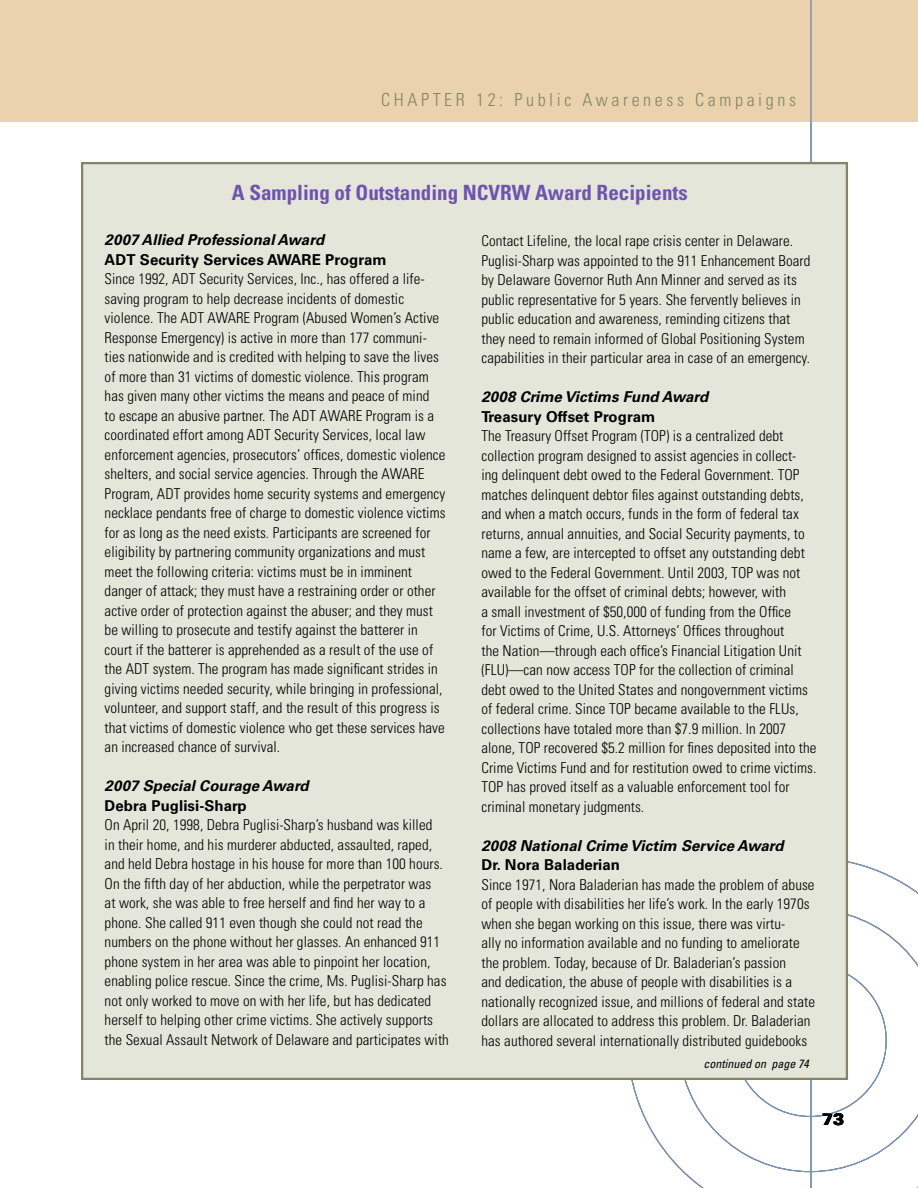
<style>
.page{position:relative;width:918px;height:1188px;background:#fff}
.page>*{position:absolute;margin:0;border:0;box-sizing:border-box;transform-origin:0 0}
.t1{font:700 condensed 21px "Univers";color:#7053b0}
.t2{font:300 condensed 18px "Univers";letter-spacing:.2em;color:#848567}
.t3{font:900 16.5px "Univers";color:#000}
.t4{font:300 condensed 15px/19.5px "Univers";letter-spacing:.005em;color:#000}
.t5{font:italic condensed 12px "Univers";color:#000}
.s1{font-weight:700;font-style:italic;font-stretch:normal}
.s2{font-weight:700;font-stretch:normal}
</style>
<div class="page">
<div style="left:0;top:0;width:918px;height:122px;background:#ead2ad"></div>
<svg style="left:631px;top:861px;width:287px;height:327px"></svg>
<hr style="left:811px;top:0;width:1px;height:1188px;background:#7b93b0">
<div style="left:81px;top:162px;width:767px;height:918px;background:#e4e6da;border:2px solid #848567"></div>
<p class="t2" style="left:381px;top:89px;width:416px">CHAPTER 12: Public Awareness Campaigns</p>
<p class="t1" style="left:232px;top:180px;width:457px">A Sampling of Outstanding NCVRW Award Recipients</p>
<p class="t4" style="left:105px;top:230px;width:343px"><span class="s1">2007 Allied Professional Award<br></span><span class="s2">ADT Security Services AWARE Program<br></span>Since 1992, ADT Security Services, Inc., has offered a life&shy;saving program to help decrease incidents of domestic violence. The ADT AWARE Program (Abused Women’s Active Response Emergency) is active in more than 177 communi&shy;ties nationwide and is credited with helping to save the lives of more than 31 victims of domestic violence. This program has given many other victims the means and peace of mind<br>to escape an abusive partner. The ADT AWARE Program is a coordinated effort among ADT Security Services, local law enforcement agencies, prosecutors’ offices, domestic violence shelters, and social service agencies. Through the AWARE Program, ADT provides home security systems and emergency necklace pendants free of charge to domestic violence victims for as long as the need exists. Participants are screened for eligibility by partnering community organizations and must meet the following criteria: victims must be in imminent danger of attack; they must have a restraining order or other active order of protection against the abuser; and they must be willing to prosecute and testify against the batterer in court if the batterer is apprehended as a result of the use of the ADT system. The program has made significant strides in giving victims needed security, while bringing in professional, volunteer, and support staff, and the result of this progress is that victims of domestic violence who get these services have an increased chance of survival.</p>
<p class="t4" style="left:105px;top:776px;width:346px"><span class="s1">2007 Special Courage Award<br></span><span class="s2">Debra Puglisi-Sharp<br></span>On April 20, 1998, Debra Puglisi-Sharp’s husband was killed<br>in their home, and his murderer abducted, assaulted, raped, and held Debra hostage in his house for more than 100 hours.<br>On the fifth day of her abduction, while the perpetrator was<br>at work, she was able to free herself and find her way to a phone. She called 911 even though she could not read the numbers on the phone without her glasses. An enhanced 911 phone system in her area was able to pinpoint her location, enabling police rescue. Since the crime, Ms. Puglisi-Sharp has not only worked to move on with her life, but has dedicated herself to helping other crime victims. She actively supports the Sexual Assault Network of Delaware and participates with</p>
<p class="t4" style="left:482px;top:231px;width:330px">Contact Lifeline, the local rape crisis center in Delaware.<br>Puglisi-Sharp was appointed to the 911 Enhancement Board by Delaware Governor Ruth Ann Minner and served as its public representative for 5 years. She fervently believes in public education and awareness, reminding citizens that they need to remain informed of Global Positioning System capabilities in their particular area in case of an emergency.</p>
<p class="t4" style="left:482px;top:387px;width:337px"><span class="s1">2008 Crime Victims Fund Award<br></span><span class="s2">Treasury Offset Program<br></span>The Treasury Offset Program (TOP) is a centralized debt collection program designed to assist agencies in collect&shy;ing delinquent debt owed to the Federal Government. TOP matches delinquent debtor files against outstanding debts, and when a match occurs, funds in the form of federal tax returns, annual annuities, and Social Security payments, to name a few, are intercepted to offset any outstanding debt owed to the Federal Government. Until 2003, TOP was not available for the offset of criminal debts; however, with<br>a small investment of $50,000 of funding from the Office<br>for Victims of Crime, U.S. Attorneys’ Offices throughout<br>the Nation—through each office’s Financial Litigation Unit (FLU)—can now access TOP for the collection of criminal debt owed to the United States and nongovernment victims of federal crime. Since TOP became available to the FLUs, collections have totaled more than $7.9 million. In 2007 alone, TOP recovered $5.2 million for fines deposited into the Crime Victims Fund and for restitution owed to crime victims.<br>TOP has proved itself as a valuable enforcement tool for criminal monetary judgments.</p>
<p class="t4" style="left:482px;top:836px;width:335px"><span class="s1">2008 National Crime Victim Service Award<br></span><span class="s2">Dr. Nora Baladerian<br></span>Since 1971, Nora Baladerian has made the problem of abuse of people with disabilities her life’s work. In the early 1970s when she began working on this issue, there was virtu-<br>ally no information available and no funding to ameliorate the problem. Today, because of Dr. Baladerian’s passion<br>and dedication, the abuse of people with disabilities is a nationally recognized issue, and millions of federal and state dollars are allocated to address this problem. Dr. Baladerian has authored several internationally distributed guidebooks</p>
<p class="t5" style="left:703px;top:1057px;width:107px">continued on page 74</p>
<p class="t3" style="left:822px;top:1108px;width:24px">73</p>
</div>
